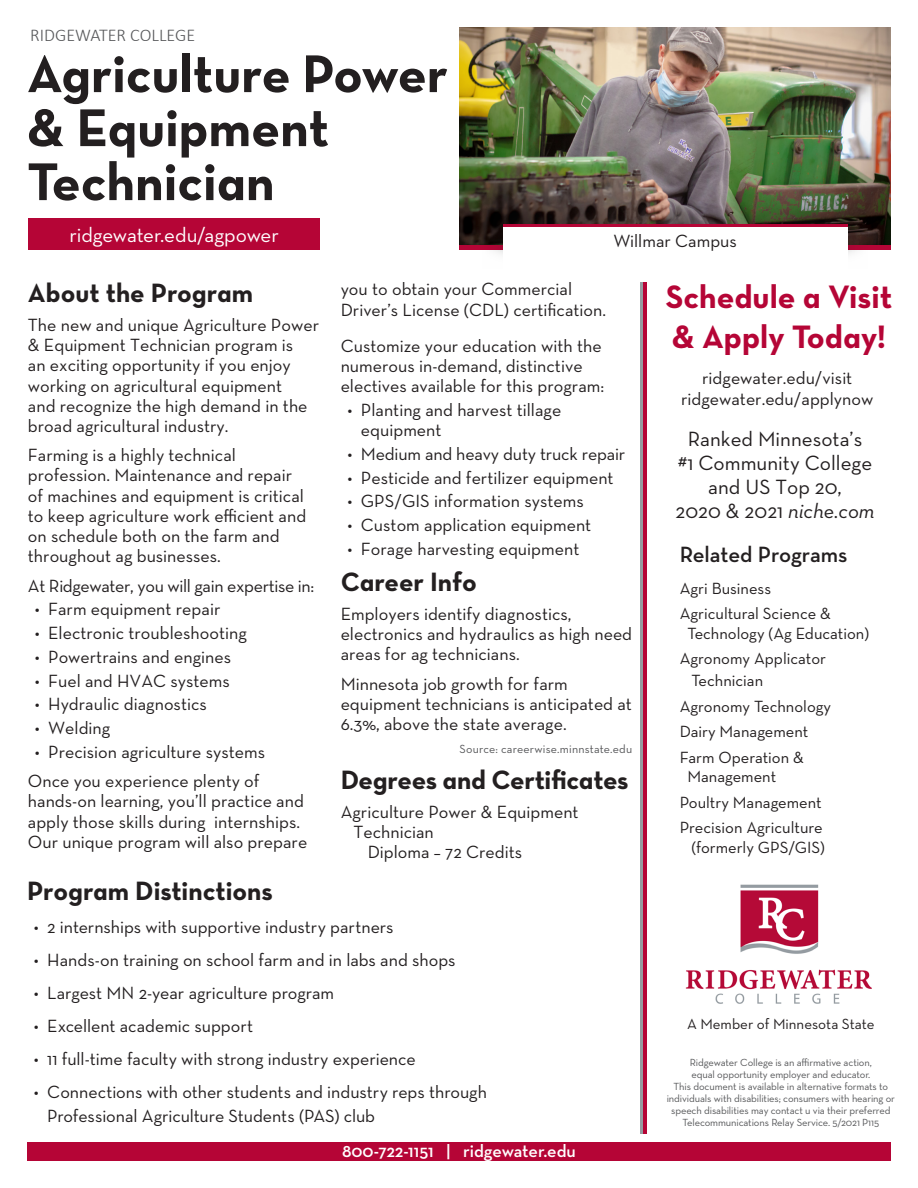
<style>
.page{position:relative;width:918px;height:1188px;background:#fff}
.page>*{position:absolute;margin:0;border:0;box-sizing:border-box;transform-origin:0 0}
.t1{font:54px/54px "Neutra Text Bold Alt";color:#231f20}
.t2{font:33px/39.6px "Neutra Text Bold Alt";color:#b50536}
.t3{font:27px "Neutra Text Bold Alt";letter-spacing:-.005em;color:#231f20}
.t4{font:600 22.5px "Neutra Text";letter-spacing:-.005em;color:#231f20}
.t5{font:21px/24px "Neutra Text";color:#231f20;text-align:center}
.t6{font:21px "Neutra Text";letter-spacing:-.005em;color:#fff}
.Indented_credential{font:18px/20.2px "Neutra Text";color:#231f20}
.Indented_credential-2{font:18px "Neutra Text";letter-spacing:-.02em;color:#231f20}
.t7{font:600 18px "Neutra Text";color:#fff}
.t8{font:300 18px "Calibri";color:#57585a}
.Bullets_in_Program_D{font:16.5px/19.5px "Neutra Text";color:#231f20}
.t9{font:15px "Neutra Text";color:#231f20}
.t10{font:12px "Neutra Text";letter-spacing:.015em;color:#57585a}
.t11{font:10.5px/12px "Neutra Text";letter-spacing:-.01em;color:#57585a;text-align:center}
.s1{font-style:italic}
</style>
<div class="page">
<img style="left:459px;top:27px;width:432px;height:218px">
<div style="left:459px;top:245px;width:432px;height:5px;background:#b50536"></div>
<div style="left:480px;top:190px;width:391px;height:253px;background:#231f20;opacity:.21"></div>
<div style="left:503px;top:226px;width:345px;height:208px;background:#fff"></div>
<div style="left:815px;top:250px;width:65px;height:26px;background:#fff"></div>
<div style="left:459px;top:276px;width:421px;height:177px;background:#fff"></div>
<div style="left:470px;top:250px;width:65px;height:26px;background:#fff"></div>
<hr style="left:503px;top:224px;width:345px;height:3px;background:#b50536">
<div style="left:28px;top:219px;width:292px;height:31px;background:#b50536"></div>
<div style="left:27px;top:1143px;width:864px;height:18px;background:#b50536"></div>
<img style="left:685px;top:884px;width:187px;height:120px">
<hr style="left:641px;top:283px;width:3px;height:851px;background:#959ca1">
<hr style="left:644px;top:283px;width:3px;height:851px;background:#b50536">
<p class="t8" style="left:30px;top:23px;width:166px">RIDGEWATER COLLEGE</p>
<p class="t1" style="left:27px;top:46px;width:422px">Agriculture Power &amp; Equipment</p>
<p class="t1" style="left:27px;top:154px;width:249px">Technician</p>
<p class="t6" style="left:69px;top:222px;width:211px">ridgewater.edu/agpower</p>
<p class="Indented_credential" style="left:614px;top:231px;width:125px">Willmar Campus</p>
<p class="t3" style="left:28px;top:276px;width:227px">About the Program</p>
<p class="Indented_credential" style="left:28px;top:314px;width:293px">The new and unique Agriculture Power &amp; Equipment Technician program is<br>an exciting opportunity if you enjoy working on agricultural equipment<br>and recognize the high demand in the broad agricultural industry.</p>
<p class="Indented_credential" style="left:28px;top:445px;width:280px">Farming is a highly technical profession. Maintenance and repair of machines and equipment is critical to keep agriculture work efficient and on schedule both on the farm and throughout ag businesses.</p>
<p class="Indented_credential-2" style="left:28px;top:575px;width:288px">At Ridgewater, you will gain expertise in:</p>
<p class="Indented_credential" style="left:35px;top:599px;width:187px">• Farm equipment repair</p>
<p class="Indented_credential" style="left:35px;top:623px;width:214px">• Electronic troubleshooting</p>
<p class="Indented_credential" style="left:35px;top:646px;width:198px">• Powertrains and engines</p>
<p class="Indented_credential" style="left:35px;top:670px;width:197px">• Fuel and HVAC systems</p>
<p class="Indented_credential" style="left:35px;top:694px;width:174px">• Hydraulic diagnostics</p>
<p class="Indented_credential" style="left:35px;top:718px;width:77px">• Welding</p>
<p class="Indented_credential" style="left:35px;top:741px;width:232px">• Precision agriculture systems</p>
<p class="Indented_credential" style="left:28px;top:771px;width:281px">Once you experience plenty of hands-on learning, you’ll practice and apply those skills during internships.<br>Our unique program will also prepare</p>
<p class="Indented_credential" style="left:341px;top:279px;width:267px">you to obtain your Commercial<br>Driver’s License (CDL) certification.</p>
<p class="Indented_credential" style="left:341px;top:335px;width:265px">Customize your education with the numerous in-demand, distinctive electives available for this program:</p>
<p class="Indented_credential" style="left:361px;top:399px;width:202px;text-indent:-14px">• Planting and harvest tillage equipment</p>
<p class="Indented_credential" style="left:347px;top:443px;width:279px">• Medium and heavy duty truck repair</p>
<p class="Indented_credential" style="left:347px;top:467px;width:268px">• Pesticide and fertilizer equipment</p>
<p class="Indented_credential" style="left:347px;top:491px;width:238px">• GPS/GIS information systems</p>
<p class="Indented_credential" style="left:347px;top:515px;width:245px">• Custom application equipment</p>
<p class="Indented_credential" style="left:347px;top:538px;width:233px">• Forage harvesting equipment</p>
<p class="t3" style="left:341px;top:565px;width:138px">Career Info</p>
<p class="Indented_credential" style="left:341px;top:603px;width:293px">Employers identify diagnostics, electronics and hydraulics as high need areas for ag technicians.</p>
<p class="Indented_credential" style="left:341px;top:673px;width:293px">Minnesota job growth for farm equipment technicians is anticipated at<br>6.3%, above the state average.</p>
<p class="t10" style="left:460px;top:741px;width:174px">Source: careerwise.minnstate.edu</p>
<p class="t3" style="left:341px;top:763px;width:289px">Degrees and Certificates</p>
<p class="Indented_credential" style="left:353px;top:801px;width:227px;text-indent:-13px">Agriculture Power &amp; Equipment<br>Technician</p>
<p class="Indented_credential" style="left:368px;top:842px;width:156px">Diploma – 72 Credits</p>
<p class="t3" style="left:27px;top:874px;width:247px">Program Distinctions</p>
<p class="Indented_credential" style="left:34px;top:917px;width:361px">• 2 internships with supportive industry partners</p>
<p class="Indented_credential" style="left:34px;top:950px;width:423px">• Hands-on training on school farm and in labs and shops</p>
<p class="Indented_credential" style="left:34px;top:983px;width:302px">• Largest MN 2-year agriculture program</p>
<p class="Indented_credential" style="left:34px;top:1016px;width:221px">• Excellent academic support</p>
<p class="Indented_credential" style="left:34px;top:1048px;width:383px">• 11 full-time faculty with strong industry experience</p>
<p class="Indented_credential" style="left:47px;top:1080px;width:441px;line-height:24px;text-indent:-14px">• Connections with other students and industry reps through<br>Professional Agriculture Students (PAS) club</p>
<p class="t7" style="left:342px;top:1139px;width:235px">800-722-1151 | ridgewater.edu</p>
<p class="t2" style="left:666px;top:277px;width:228px">Schedule a Visit &amp; Apply Today!</p>
<p class="Indented_credential" style="left:702px;top:367px;width:152px">ridgewater.edu/visit</p>
<p class="Indented_credential" style="left:681px;top:388px;width:194px">ridgewater.edu/applynow</p>
<p class="t5" style="left:678px;top:427px;width:196px">Ranked Minnesota’s #1 Community College and US Top 20,</p>
<p class="t5" style="left:676px;top:499px;width:201px">2020 &amp; 2021 <span class="s1">niche.com</span></p>
<p class="t4" style="left:680px;top:541px;width:169px">Related Programs</p>
<p class="Bullets_in_Program_D" style="left:680px;top:578px;width:93px">Agri Business</p>
<p class="Bullets_in_Program_D" style="left:688px;top:603px;width:183px;text-indent:-8px">Agricultural Science &amp;<br>Technology (Ag Education)</p>
<p class="Bullets_in_Program_D" style="left:691px;top:647px;width:136px;line-height:22.5px;text-indent:-12px">Agronomy Applicator<br>Technician</p>
<p class="Bullets_in_Program_D" style="left:680px;top:696px;width:153px">Agronomy Technology</p>
<p class="Bullets_in_Program_D" style="left:680px;top:722px;width:130px">Dairy Management</p>
<p class="Bullets_in_Program_D" style="left:688px;top:747px;width:118px;text-indent:-8px">Farm Operation &amp;<br>Management</p>
<p class="Bullets_in_Program_D" style="left:680px;top:792px;width:143px">Poultry Management</p>
<p class="Bullets_in_Program_D" style="left:680px;top:817px;width:147px;text-align:right">Precision Agriculture (formerly GPS/GIS)</p>
<p class="t9" style="left:687px;top:1015px;width:189px">A Member of Minnesota State</p>
<p class="t11" style="left:690px;top:1057px;width:184px">Ridgewater College is an affirmative action,</p>
<p class="t11" style="left:691px;top:1069px;width:181px">equal opportunity employer and educator.</p>
<p class="t11" style="left:667px;top:1081px;width:230px">This document is available in alternative formats to individuals with disabilities; consumers with hearing or speech disabilities may contact u via their preferred</p>
<p class="t11" style="left:683px;top:1117px;width:198px">Telecommunications Relay Service. 5/2021 P115</p>
</div>
